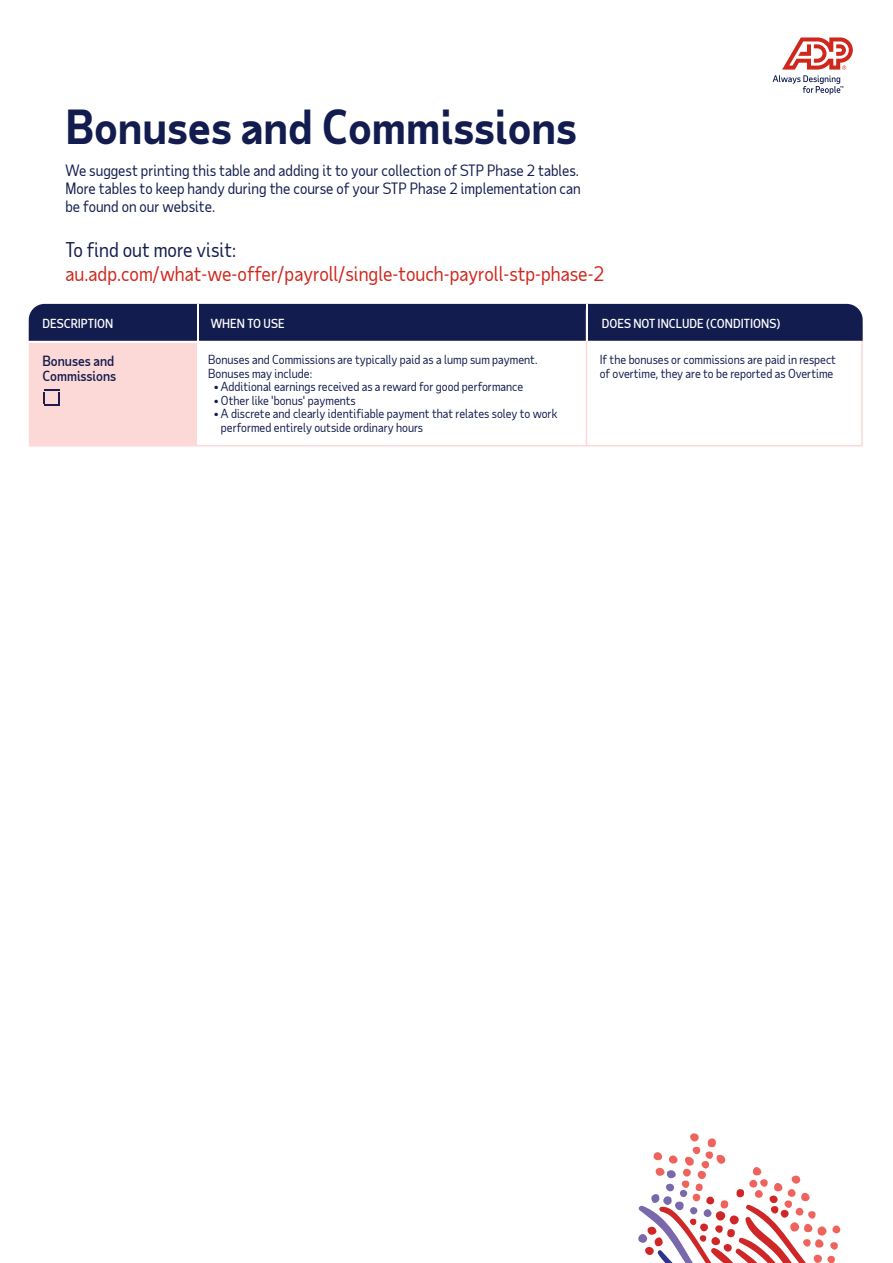
<style>
.page{position:relative;width:893px;height:1263px;background:#fff}
.page>*{position:absolute;margin:0;border:0;box-sizing:border-box;transform-origin:0 0}
.t1{font:700 45px "Taub Sans";color:#121c4e}
.t2{font:19.5px "Taub Sans";color:#d0271d}
.t3{font:19.5px "Taub Sans";color:#121c4e}
.t4{font:15px/18px "Taub Sans";color:#121c4e;text-align:justify}
.t5{font:500 13.5px/15px "Taub Sans";color:#121c4e}
.t6{font:12px/13.5px "Taub Sans";color:#121c4e}
.t7{font:500 12px "Taub Sans";color:#fff}
</style>
<div class="page">
<svg style="left:773px;top:37px;width:80px;height:58px"></svg>
<svg style="left:28px;top:317px;width:835px;height:130px"></svg>
<div style="left:30px;top:334px;width:167px;height:111px;background:#fcd8d6"></div>
<div style="left:29px;top:304px;width:834px;height:37px;background:#121c4e"></div>
<hr style="left:29px;top:341px;width:169px;height:1px;background:#fff">
<hr style="left:197px;top:304px;width:1px;height:38px;background:#fff">
<hr style="left:586px;top:310px;width:1px;height:136px;background:#fcd8d6">
<hr style="left:586px;top:304px;width:1px;height:37px;background:#fff">
<svg style="left:43px;top:389px;width:17px;height:17px"></svg>
<svg style="left:638px;top:1133px;width:203px;height:130px"></svg>
<h1 class="t1" style="left:65px;top:97px;width:513px">Bonuses and Commissions</h1>
<p class="t4" style="left:65px;top:161px;width:517px">We suggest printing this table and adding it to your collection of STP Phase 2 tables.<br>More tables to keep handy during the course of your STP Phase 2 implementation can be found on our website.</p>
<h2 class="t3" style="left:65px;top:238px;width:172px">To find out more visit:</h2>
<h2 class="t2" style="left:65px;top:261px;width:540px">au.adp.com/what-we-offer/payroll/single-touch-payroll-stp-phase-2</h2>
<p class="t7" style="left:43px;top:316px;width:72px">DESCRIPTION</p>
<p class="t7" style="left:211px;top:316px;width:75px">WHEN TO USE</p>
<p class="t6" style="left:208px;top:353px;width:331px">Bonuses and Commissions are typically paid as a lump sum payment.<br>Bonuses may include:</p>
<p class="t6" style="left:214px;top:380px;width:311px">• Additional earnings received as a reward for good performance</p>
<p class="t6" style="left:214px;top:393px;width:143px">• Other like 'bonus' payments</p>
<p class="t6" style="left:221px;top:407px;width:338px;text-indent:-7px">• A discrete and clearly identifiable payment that relates soley to work performed entirely outside ordinary hours</p>
<p class="t5" style="left:43px;top:353px;width:75px">Bonuses and<br>Commissions</p>
<p class="t7" style="left:602px;top:316px;width:180px">DOES NOT INCLUDE (CONDITIONS)</p>
<p class="t6" style="left:600px;top:353px;width:238px">If the bonuses or commissions are paid in respect of overtime, they are to be reported as Overtime</p>
</div>
